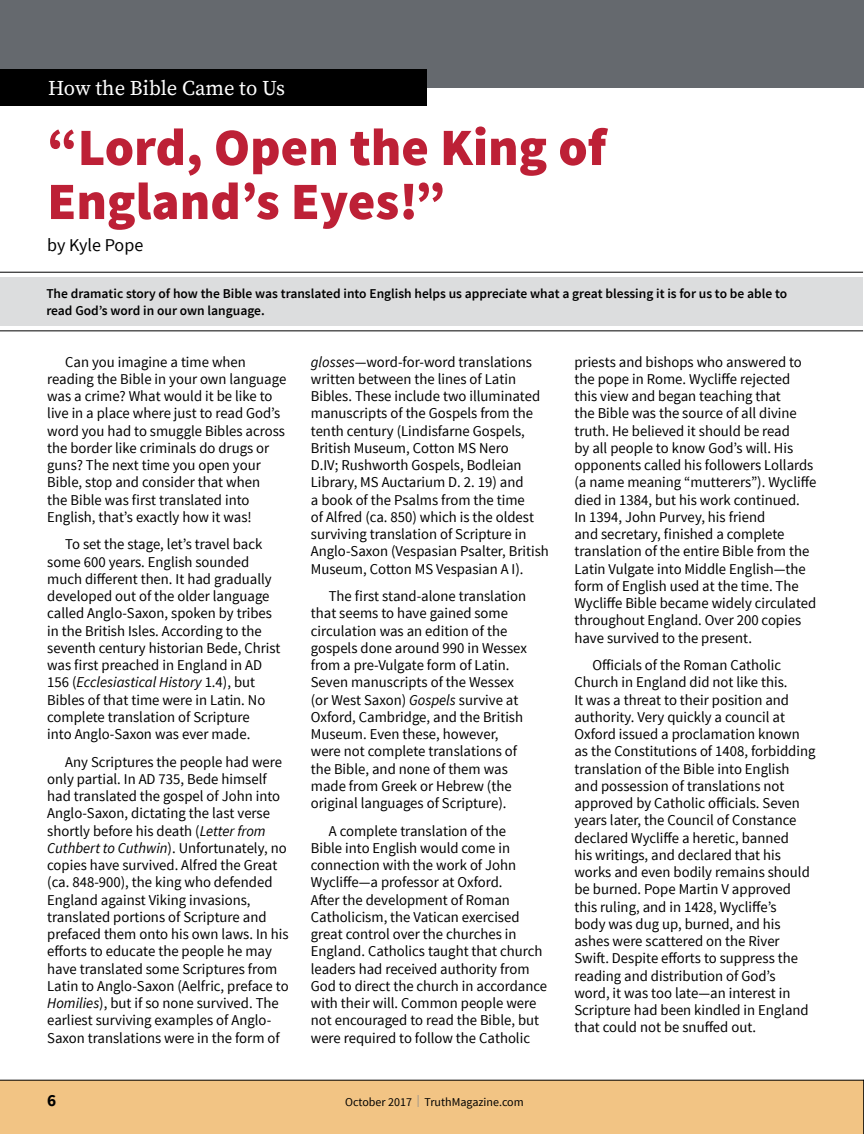
<style>
.page{position:relative;width:864px;height:1134px;background:#fff}
.page>*{position:absolute;margin:0;border:0;box-sizing:border-box;transform-origin:0 0}
.t1{font:900 52.5px/54px "Source Sans Pro";color:#bd2036}
.t2{font:21px "Source Serif Pro";color:#fff}
.t3{font:18px "Source Sans Pro";color:#000}
.t4{font:700 17.25px "Source Sans Pro";color:#000}
.t5{font:15px/17.2px "Source Sans Pro";color:#000}
.t6{font:600 13.5px/16.5px "Source Sans Pro";color:#000}
.t7{font:12px "Source Sans Pro";color:#000}
.s1{font-style:italic}
.s2{color:#8a8c8e}
</style>
<div class="page">
<div style="left:0;top:0;width:864px;height:88px;background:#65696e"></div>
<div style="left:0;top:1080px;width:863px;height:54px;background:#f2c484"></div>
<svg style="left:863px;top:1080px;width:1px;height:54px"></svg>
<div style="left:0;top:70px;width:427px;height:36px;background:#000"></div>
<div style="left:0;top:277px;width:863px;height:48px;background:#dcddde"></div>
<hr style="left:0;top:272px;width:863px;height:1px;background:#000">
<hr style="left:0;top:330px;width:863px;height:1px;background:#000">
<h2 class="t2" style="left:48px;top:76px;width:239px">How the Bible Came to Us</h2>
<h1 class="t1" style="left:47px;top:123px;width:561px">“Lord, Open the King of<br>England’s Eyes!”</h1>
<p class="t3" style="left:47px;top:234px;width:98px">by Kyle Pope</p>
<p class="t6" style="left:46px;top:286px;width:742px">The dramatic story of how the Bible was translated into English helps us appreciate what a great blessing it is for us to be able to read God’s word in our own language.</p>
<p class="t5" style="left:47px;top:353px;width:241px;text-indent:18px">Can you imagine a time when reading the Bible in your own language was a crime? What would it be like to live in a place where just to read God’s word you had to smuggle Bibles across the border like criminals do drugs or guns? The next time you open your Bible, stop and consider that when<br>the Bible was first translated into English, that’s exactly how it was!</p>
<p class="t5" style="left:47px;top:536px;width:235px;text-indent:18px">To set the stage, let’s travel back some 600 years. English sounded much different then. It had gradually developed out of the older language called Anglo-Saxon, spoken by tribes in the British Isles. According to the seventh century historian Bede, Christ was first preached in England in AD 156 (<span class="s1">Ecclesiastical History</span> 1.4), but Bibles of that time were in Latin. No complete translation of Scripture<br>into Anglo-Saxon was ever made.</p>
<p class="t5" style="left:47px;top:753px;width:243px;text-indent:18px">Any Scriptures the people had were only partial. In AD 735, Bede himself had translated the gospel of John into Anglo-Saxon, dictating the last verse shortly before his death (<span class="s1">Letter from Cuthbert to Cuthwin</span>). Unfortunately, no copies have survived. Alfred the Great (ca. 848-900), the king who defended England against Viking invasions, translated portions of Scripture and prefaced them onto his own laws. In his efforts to educate the people he may have translated some Scriptures from Latin to Anglo-Saxon (Aelfric, preface to <span class="s1">Homilies</span>), but if so none survived. The earliest surviving examples of Anglo-Saxon translations were in the form of</p>
<p class="t5" style="left:311px;top:353px;width:240px"><span class="s1">glosses</span>—word-for-word translations written between the lines of Latin Bibles. These include two illuminated manuscripts of the Gospels from the tenth century (Lindisfarne Gospels, British Museum, Cotton MS Nero<br>D.IV; Rushworth Gospels, Bodleian Library, MS Auctarium D. 2. 19) and<br>a book of the Psalms from the time<br>of Alfred (ca. 850) which is the oldest surviving translation of Scripture in Anglo-Saxon (Vespasian Psalter, British Museum, Cotton MS Vespasian A I).</p>
<p class="t5" style="left:311px;top:588px;width:218px;text-indent:18px">The first stand-alone translation that seems to have gained some circulation was an edition of the gospels done around 990 in Wessex from a pre-Vulgate form of Latin.<br>Seven manuscripts of the Wessex (or West Saxon) <span class="s1">Gospels</span> survive at<br>Oxford, Cambridge, and the British<br>Museum. Even these, however, were not complete translations of the Bible, and none of them was made from Greek or Hebrew (the original languages of Scripture).</p>
<p class="t5" style="left:311px;top:822px;width:238px;text-indent:18px">A complete translation of the<br>Bible into English would come in connection with the work of John Wycliffe—a professor at Oxford.<br>After the development of Roman Catholicism, the Vatican exercised great control over the churches in England. Catholics taught that church leaders had received authority from God to direct the church in accordance with their will. Common people were not encouraged to read the Bible, but were required to follow the Catholic</p>
<p class="t4" style="left:47px;top:1090px;width:11px">6</p>
<p class="t7" style="left:345px;top:1095px;width:180px">October 2017 <span class="s2">|</span> TruthMagazine.com</p>
<p class="t5" style="left:574px;top:353px;width:243px">priests and bishops who answered to the pope in Rome. Wycliffe rejected this view and began teaching that<br>the Bible was the source of all divine truth. He believed it should be read<br>by all people to know God’s will. His opponents called his followers Lollards (a name meaning “mutterers”). Wycliffe died in 1384, but his work continued.<br>In 1394, John Purvey, his friend<br>and secretary, finished a complete translation of the entire Bible from the Latin Vulgate into Middle English—the form of English used at the time. The Wycliffe Bible became widely circulated throughout England. Over 200 copies have survived to the present.</p>
<p class="t5" style="left:574px;top:657px;width:243px;text-indent:18px">Officials of the Roman Catholic Church in England did not like this.<br>It was a threat to their position and authority. Very quickly a council at Oxford issued a proclamation known as the Constitutions of 1408, forbidding translation of the Bible into English and possession of translations not approved by Catholic officials. Seven years later, the Council of Constance declared Wycliffe a heretic, banned<br>his writings, and declared that his works and even bodily remains should be burned. Pope Martin V approved this ruling, and in 1428, Wycliffe’s<br>body was dug up, burned, and his ashes were scattered on the River Swift. Despite efforts to suppress the reading and distribution of God’s<br>word, it was too late—an interest in Scripture had been kindled in England that could not be snuffed out.</p>
</div>
